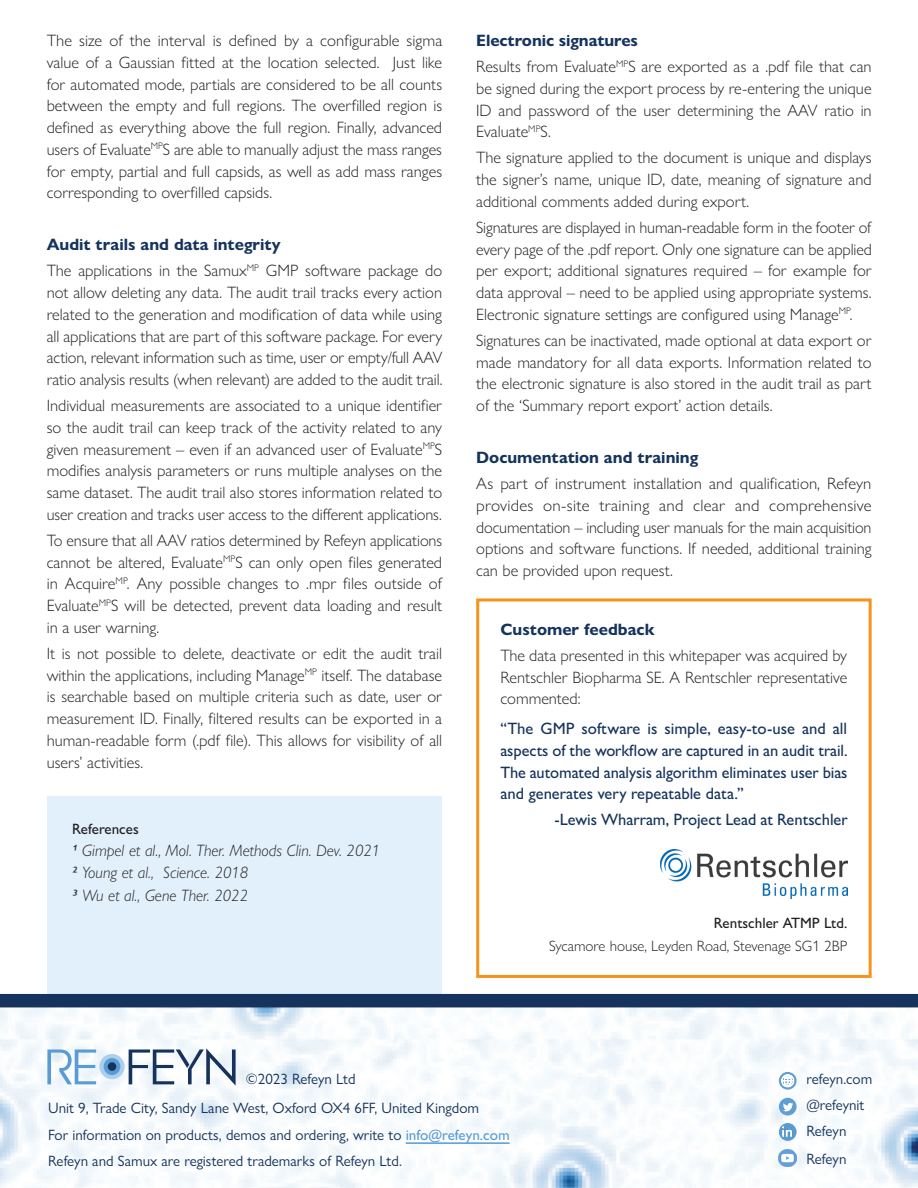
<style>
.page{position:relative;width:918px;height:1188px;background:#fff}
.page>*{position:absolute;margin:0;border:0;box-sizing:border-box;transform-origin:0 0}
.Body{font:300 16.5px/21.8px "Gill Sans Nova";color:#231f20;text-align:justify}
.Body-2{font:500 16.5px/21.8px "Gill Sans Nova";color:#15335c;text-align:justify}
.Body-3{font:italic 300 16.5px "Gill Sans Nova";color:#231f20}
.Body_titles{font:700 16.5px "Gill Sans Nova";color:#15335c}
.Box_header{font:700 16.5px "Gill Sans Nova";color:#15335c}
.Contact_details{font:15px "Gill Sans Nova";color:#15335c}
.Table_bold_text{font:300 15px "Gill Sans Nova";color:#231f20}
.Table_bold_text-2{font:500 15px "Gill Sans Nova";color:#231f20}
.Caption_explanation{font:500 15px "Gill Sans Nova";color:#231f20}
.s1{font-weight:500}
.s2{font-weight:500;color:#599cd4}
</style>
<div class="page">
<div style="left:47px;top:796px;width:394px;height:198px;background:#e1f0fa"></div>
<img style="left:0;top:1007px;width:918px;height:181px">
<hr style="left:406px;top:1142px;width:104px;height:2px;background:#599cd4">
<svg style="left:47px;top:1050px;width:49px;height:34px"></svg>
<svg style="left:129px;top:1048px;width:107px;height:38px"></svg>
<svg style="left:99px;top:1054px;width:26px;height:25px"></svg>
<div style="left:104px;top:1058px;width:16px;height:17px;background:#599cd4;border-radius:50%"></div>
<div style="left:108px;top:1062px;width:8px;height:9px;background:#15335c;border-radius:50%"></div>
<svg style="left:779px;top:1072px;width:18px;height:18px"></svg>
<svg style="left:782px;top:1075px;width:12px;height:12px"></svg>
<div style="left:779px;top:1098px;width:18px;height:18px;background:#629ed6;border-radius:50%"></div>
<svg style="left:783px;top:1103px;width:10px;height:8px"></svg>
<svg style="left:779px;top:1123px;width:18px;height:18px"></svg>
<img style="left:781px;top:1125px;width:16px;height:13px">
<img style="left:779px;top:1150px;width:17px;height:17px">
<div style="left:0;top:994px;width:918px;height:13px;background:#15335c"></div>
<div style="left:476px;top:598px;width:396px;height:380px;border:3px solid #f7931d"></div>
<img style="left:661px;top:850px;width:186px;height:48px">
<p class="Body" style="left:47px;top:29px;width:397px">The size of the interval is defined by a configurable sigma value of a Gaussian fitted at the location selected. Just like for automated mode, partials are considered to be all counts between the empty and full regions. The overfilled region is defined as everything above the full region. Finally, advanced users of Evaluate<sup>MP</sup>S are able to manually adjust the mass ranges for empty, partial and full capsids, as well as add mass ranges corresponding to overfilled capsids.</p>
<p class="Body_titles" style="left:47px;top:234px;width:236px">Audit trails and data integrity</p>
<p class="Body" style="left:47px;top:260px;width:397px">The applications in the Samux<sup>MP</sup> GMP software package do not allow deleting any data. The audit trail tracks every action related to the generation and modification of data while using all applications that are part of this software package. For every action, relevant information such as time, user or empty/full AAV ratio analysis results (when relevant) are added to the audit trail.</p>
<p class="Body" style="left:47px;top:394px;width:397px">Individual measurements are associated to a unique identifier so the audit trail can keep track of the activity related to any given measurement – even if an advanced user of Evaluate<sup>MP</sup>S modifies analysis parameters or runs multiple analyses on the same dataset. The audit trail also stores information related to user creation and tracks user access to the different applications.</p>
<p class="Body" style="left:47px;top:529px;width:397px">To ensure that all AAV ratios determined by Refeyn applications cannot be altered, Evaluate<sup>MP</sup>S can only open files generated in Acquire<sup>MP</sup>. Any possible changes to .mpr files outside of Evaluate<sup>MP</sup>S will be detected, prevent data loading and result in a user warning.</p>
<p class="Body" style="left:47px;top:642px;width:397px">It is not possible to delete, deactivate or edit the audit trail within the applications, including Manage<sup>MP</sup> itself. The database is searchable based on multiple criteria such as date, user or measurement ID. Finally, filtered results can be exported in a human-readable form (.pdf file). This allows for visibility of all users’ activities.</p>
<p class="Caption_explanation" style="left:72px;top:820px;width:68px">References</p>
<p class="Body-3" style="left:72px;top:841px;width:310px"><span class="s1">1</span> Gimpel et al., Mol. Ther. Methods Clin. Dev. 2021</p>
<p class="Body-3" style="left:72px;top:863px;width:178px"><span class="s1">2</span> Young et al., Science. 2018</p>
<p class="Body-3" style="left:72px;top:885px;width:177px"><span class="s1">3</span> Wu et al., Gene Ther. 2022</p>
<p class="Body_titles" style="left:476px;top:30px;width:163px">Electronic signatures</p>
<p class="Body" style="left:476px;top:55px;width:397px">Results from Evaluate<sup>MP</sup>S are exported as a .pdf file that can be signed during the export process by re-entering the unique ID and password of the user determining the AAV ratio in Evaluate<sup>MP</sup>S.</p>
<p class="Body" style="left:476px;top:147px;width:397px">The signature applied to the document is unique and displays the signer’s name, unique ID, date, meaning of signature and additional comments added during export.</p>
<p class="Body" style="left:476px;top:216px;width:397px">Signatures are displayed in human-readable form in the footer of every page of the .pdf report. Only one signature can be applied per export; additional signatures required – for example for data approval – need to be applied using appropriate systems.<br>Electronic signature settings are configured using Manage<sup>MP</sup>.</p>
<p class="Body" style="left:476px;top:329px;width:397px">Signatures can be inactivated, made optional at data export or made mandatory for all data exports. Information related to the electronic signature is also stored in the audit trail as part of the ‘Summary report export’ action details.</p>
<p class="Body_titles" style="left:476px;top:447px;width:224px">Documentation and training</p>
<p class="Body" style="left:476px;top:472px;width:397px">As part of instrument installation and qualification, Refeyn provides on-site training and clear and comprehensive documentation – including user manuals for the main acquisition options and software functions. If needed, additional training can be provided upon request.</p>
<p class="Box_header" style="left:500px;top:619px;width:156px">Customer feedback</p>
<p class="Body" style="left:500px;top:644px;width:348px">The data presented in this whitepaper was acquired by Rentschler Biopharma SE. A Rentschler representative commented:</p>
<p class="Body-2" style="left:500px;top:717px;width:349px">“The GMP software is simple, easy-to-use and all aspects of the workflow are captured in an audit trail.<br>The automated analysis algorithm eliminates user bias and generates very repeatable data.”</p>
<p class="Body-2" style="left:554px;top:809px;width:295px">-Lewis Wharram, Project Lead at Rentschler</p>
<p class="Table_bold_text-2" style="left:714px;top:914px;width:135px">Rentschler ATMP Ltd.</p>
<p class="Table_bold_text" style="left:549px;top:936px;width:300px">Sycamore house, Leyden Road, Stevenage SG1 2BP</p>
<p class="Contact_details" style="left:246px;top:1070px;width:111px">©2023 Refeyn Ltd</p>
<p class="Contact_details" style="left:48px;top:1099px;width:432px">Unit 9, Trade City, Sandy Lane West, Oxford OX4 6FF, United Kingdom</p>
<p class="Contact_details" style="left:48px;top:1126px;width:463px">For information on products, demos and ordering, write to <span class="s2">info@refeyn.com</span></p>
<p class="Contact_details" style="left:807px;top:1070px;width:67px">refeyn.com</p>
<p class="Contact_details" style="left:806px;top:1096px;width:60px">@refeynit</p>
<p class="Contact_details" style="left:806px;top:1121px;width:42px">Refeyn</p>
<p class="Contact_details" style="left:48px;top:1152px;width:355px">Refeyn and Samux are registered trademarks of Refeyn Ltd.</p>
<p class="Contact_details" style="left:806px;top:1149px;width:42px">Refeyn</p>
</div>
